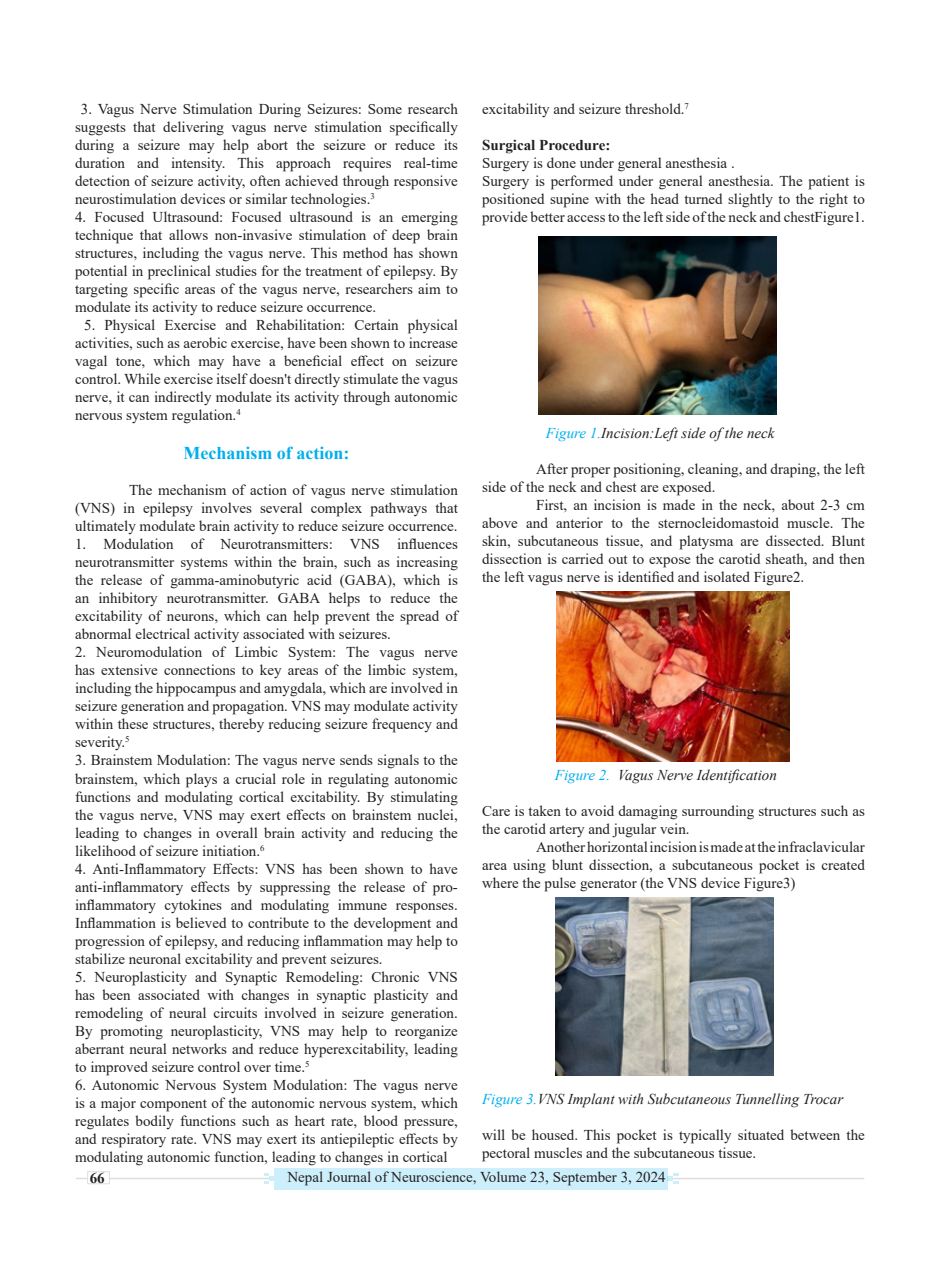
<style>
.page{position:relative;width:940px;height:1264px;background:#fff}
.page>*{position:absolute;margin:0;border:0;box-sizing:border-box;transform-origin:0 0}
.t1{font:700 18px "Times New Roman";color:#00aeef}
.t2{font:15px/18px "Times New Roman";color:#231f20;text-align:justify}
.t3{font:italic 15px "Times New Roman";color:#231f20}
.t4{font:700 15px "Times New Roman";color:#231f20}
.s1{color:#00aeef}
</style>
<div class="page">
<div style="left:274px;top:1168px;width:393px;height:21px;background:#cdeffb"></div>
<svg style="left:264px;top:1173px;width:10px;height:10px"></svg>
<hr style="left:110px;top:1177px;width:159px;height:2px;background:#231f20">
<svg style="left:667px;top:1173px;width:12px;height:10px"></svg>
<hr style="left:673px;top:1177px;width:191px;height:2px;background:#231f20">
<img style="left:538px;top:237px;width:238px;height:178px">
<img style="left:556px;top:591px;width:233px;height:170px">
<img style="left:555px;top:897px;width:218px;height:178px">
<p class="t2" style="left:75px;top:99px;width:384px;text-indent:6px">3. Vagus Nerve Stimulation During Seizures: Some research suggests that delivering vagus nerve stimulation specifically during a seizure may help abort the seizure or reduce its duration and intensity. This approach requires real-time detection of seizure activity, often achieved through responsive neurostimulation devices or similar technologies.<sup>3</sup></p>
<p class="t2" style="left:75px;top:207px;width:384px">4. Focused Ultrasound: Focused ultrasound is an emerging technique that allows non-invasive stimulation of deep brain structures, including the vagus nerve. This method has shown potential in preclinical studies for the treatment of epilepsy. By targeting specific areas of the vagus nerve, researchers aim to modulate its activity to reduce seizure occurrence.</p>
<p class="t2" style="left:75px;top:315px;width:384px;text-indent:9px">5. Physical Exercise and Rehabilitation: Certain physical activities, such as aerobic exercise, have been shown to increase vagal tone, which may have a beneficial effect on seizure control. While exercise itself doesn't directly stimulate the vagus nerve, it can indirectly modulate its activity through autonomic nervous system regulation.<sup>4</sup></p>
<p class="t1" style="left:183px;top:440px;width:167px">Mechanism of action:</p>
<p class="t2" style="left:75px;top:481px;width:384px;text-indent:54px">The mechanism of action of vagus nerve stimulation (VNS) in epilepsy involves several complex pathways that ultimately modulate brain activity to reduce seizure occurrence.</p>
<p class="t2" style="left:75px;top:535px;width:384px">1. Modulation of Neurotransmitters: VNS influences neurotransmitter systems within the brain, such as increasing the release of gamma-aminobutyric acid (GABA), which is an inhibitory neurotransmitter. GABA helps to reduce the excitability of neurons, which can help prevent the spread of abnormal electrical activity associated with seizures.</p>
<p class="t2" style="left:75px;top:643px;width:384px">2. Neuromodulation of Limbic System: The vagus nerve has extensive connections to key areas of the limbic system, including the hippocampus and amygdala, which are involved in seizure generation and propagation. VNS may modulate activity within these structures, thereby reducing seizure frequency and severity.<sup>5</sup></p>
<p class="t2" style="left:75px;top:751px;width:384px">3. Brainstem Modulation: The vagus nerve sends signals to the brainstem, which plays a crucial role in regulating autonomic functions and modulating cortical excitability. By stimulating the vagus nerve, VNS may exert effects on brainstem nuclei, leading to changes in overall brain activity and reducing the likelihood of seizure initiation.<sup>6</sup></p>
<p class="t2" style="left:75px;top:859px;width:384px">4. Anti-Inflammatory Effects: VNS has been shown to have anti-inflammatory effects by suppressing the release of pro&shy;inflammatory cytokines and modulating immune responses.<br>Inflammation is believed to contribute to the development and progression of epilepsy, and reducing inflammation may help to stabilize neuronal excitability and prevent seizures.</p>
<p class="t2" style="left:75px;top:967px;width:384px">5. Neuroplasticity and Synaptic Remodeling: Chronic VNS has been associated with changes in synaptic plasticity and remodeling of neural circuits involved in seizure generation.<br>By promoting neuroplasticity, VNS may help to reorganize aberrant neural networks and reduce hyperexcitability, leading to improved seizure control over time.<sup>5</sup></p>
<p class="t2" style="left:75px;top:1075px;width:384px">6. Autonomic Nervous System Modulation: The vagus nerve is a major component of the autonomic nervous system, which regulates bodily functions such as heart rate, blood pressure, and respiratory rate. VNS may exert its antiepileptic effects by modulating autonomic function, leading to changes in cortical</p>
<p class="t2" style="left:482px;top:99px;width:208px">excitability and seizure threshold.<sup>7</sup></p>
<p class="t4" style="left:482px;top:134px;width:130px">Surgical Procedure:</p>
<p class="t2" style="left:482px;top:153px;width:254px">Surgery is done under general anesthesia .</p>
<p class="t2" style="left:482px;top:171px;width:384px">Surgery is performed under general anesthesia. The patient is positioned supine with the head turned slightly to the right to provide better access to the left side of the neck and chestFigure1.</p>
<p class="t3" style="left:546px;top:422px;width:230px"><span class="s1">Figure 1.</span>Incision:Left side of the neck</p>
<p class="t2" style="left:482px;top:459px;width:384px;text-indent:54px">After proper positioning, cleaning, and draping, the left side of the neck and chest are exposed.</p>
<p class="t2" style="left:482px;top:495px;width:384px;text-indent:54px">First, an incision is made in the neck, about 2-3 cm above and anterior to the sternocleidomastoid muscle. The skin, subcutaneous tissue, and platysma are dissected. Blunt dissection is carried out to expose the carotid sheath, and then the left vagus nerve is identified and isolated Figure2.</p>
<p class="t3" style="left:555px;top:764px;width:223px"><span class="s1">Figure 2.</span> Vagus Nerve Identification</p>
<p class="t2" style="left:482px;top:801px;width:384px">Care is taken to avoid damaging surrounding structures such as the carotid artery and jugular vein.</p>
<p class="t2" style="left:482px;top:837px;width:384px;text-indent:54px">Another horizontal incision is made at the infraclavicular area using blunt dissection, a subcutaneous pocket is created where the pulse generator (the VNS device Figure3)</p>
<p class="t3" style="left:482px;top:1088px;width:362px"><span class="s1">Figure 3.</span>VNS Implant with Subcutaneous Tunnelling Trocar</p>
<p class="t2" style="left:482px;top:1125px;width:384px">will be housed. This pocket is typically situated between the pectoral muscles and the subcutaneous tissue.</p>
<p class="t4" style="left:90px;top:1166px;width:16px">66</p>
<p class="t2" style="left:287px;top:1168px;width:380px">Nepal Journal of Neuroscience, Volume 23, September 3, 2024</p>
</div>
